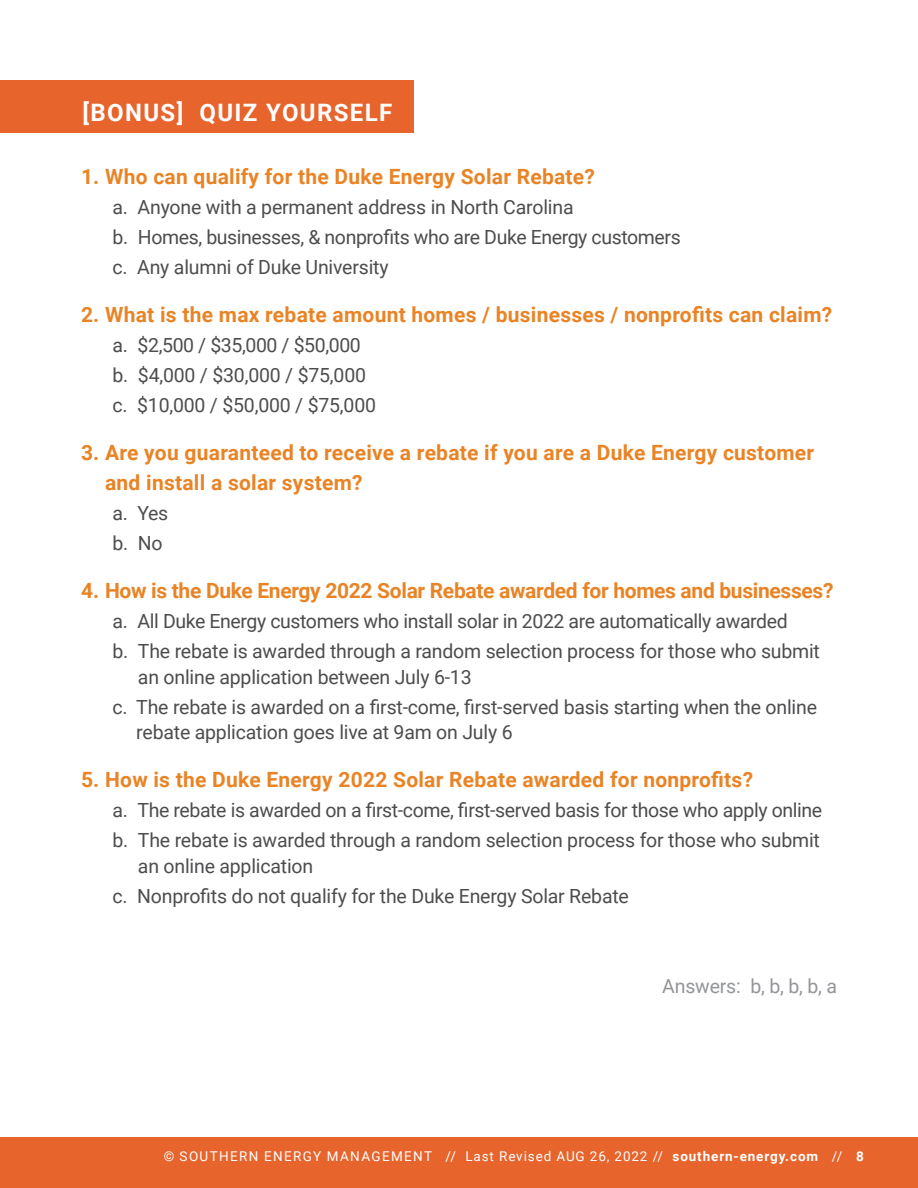
<style>
.page{position:relative;width:918px;height:1188px;background:#fff}
.page>*{position:absolute;margin:0;border:0;box-sizing:border-box;transform-origin:0 0}
.t1{font:700 24px "Roboto";letter-spacing:.055em;color:#fff}
.t2{font:700 21px/30px "Roboto";letter-spacing:.01em;color:#e98426}
.t3{font:700 21px "Roboto";letter-spacing:-.015em;color:#e98426}
.t4{font:19.5px/30px "Roboto";letter-spacing:-.01em;color:#4d4d4f}
.t5{font:19.5px "Roboto";letter-spacing:-.01em;color:#939598}
.t6{font:13.5px "Roboto";letter-spacing:.1em;color:#fff}
.s1{font-weight:700}
</style>
<div class="page">
<div style="left:0;top:1137px;width:918px;height:51px;background:#e7642c"></div>
<div style="left:0;top:80px;width:414px;height:53px;background:#e7642c"></div>
<p class="t1" style="left:82px;top:96px;width:311px">[BONUS] QUIZ YOURSELF</p>
<p class="t2" style="left:81px;top:161px;width:516px">1. Who can qualify for the Duke Energy Solar Rebate?</p>
<p class="t4" style="left:112px;top:192px;width:570px">a. Anyone with a permanent address in North Carolina<br>b. Homes, businesses, &amp; nonprofits who are Duke Energy customers c. Any alumni of Duke University</p>
<p class="t2" style="left:81px;top:299px;width:753px">2. What is the max rebate amount homes / businesses / nonprofits can claim?</p>
<p class="t4" style="left:112px;top:330px;width:265px">a. $2,500 / $35,000 / $50,000 b. $4,000 / $30,000 / $75,000 c. $10,000 / $50,000 / $75,000</p>
<p class="t2" style="left:105px;top:437px;width:711px;text-indent:-24px">3. Are you guaranteed to receive a rebate if you are a Duke Energy customer and install a solar system?</p>
<p class="t4" style="left:112px;top:498px;width:57px">a. Yes b. No</p>
<p class="t3" style="left:81px;top:576px;width:754px">4. How is the Duke Energy 2022 Solar Rebate awarded for homes and businesses?</p>
<p class="t4" style="left:112px;top:606px;width:709px">a. All Duke Energy customers who install solar in 2022 are automatically awarded<br>b. The rebate is awarded through a random selection process for those who submit</p>
<p class="t4" style="left:112px;top:661px;width:706px;text-indent:25px">an online application between July 6-13<br>c. The rebate is awarded on a first-come, first-served basis starting when the online</p>
<p class="t4" style="left:136px;top:717px;width:378px">rebate application goes live at 9am on July 6</p>
<p class="t2" style="left:81px;top:764px;width:674px">5. How is the Duke Energy 2022 Solar Rebate awarded for nonprofits?</p>
<p class="t4" style="left:112px;top:795px;width:711px">a. The rebate is awarded on a first-come, first-served basis for those who apply online b. The rebate is awarded through a random selection process for those who submit</p>
<p class="t4" style="left:112px;top:850px;width:518px;text-indent:25px">an online application<br>c. Nonprofits do not qualify for the Duke Energy Solar Rebate</p>
<p class="t5" style="left:662px;top:972px;width:176px">Answers: b, b, b, b, a</p>
<p class="t6" style="left:164px;top:1147px;width:702px">© SOUTHERN ENERGY MANAGEMENT // Last Revised AUG 26, 2022 // <span class="s1">southern-energy.com</span> // <span class="s1">8</span></p>
</div>
